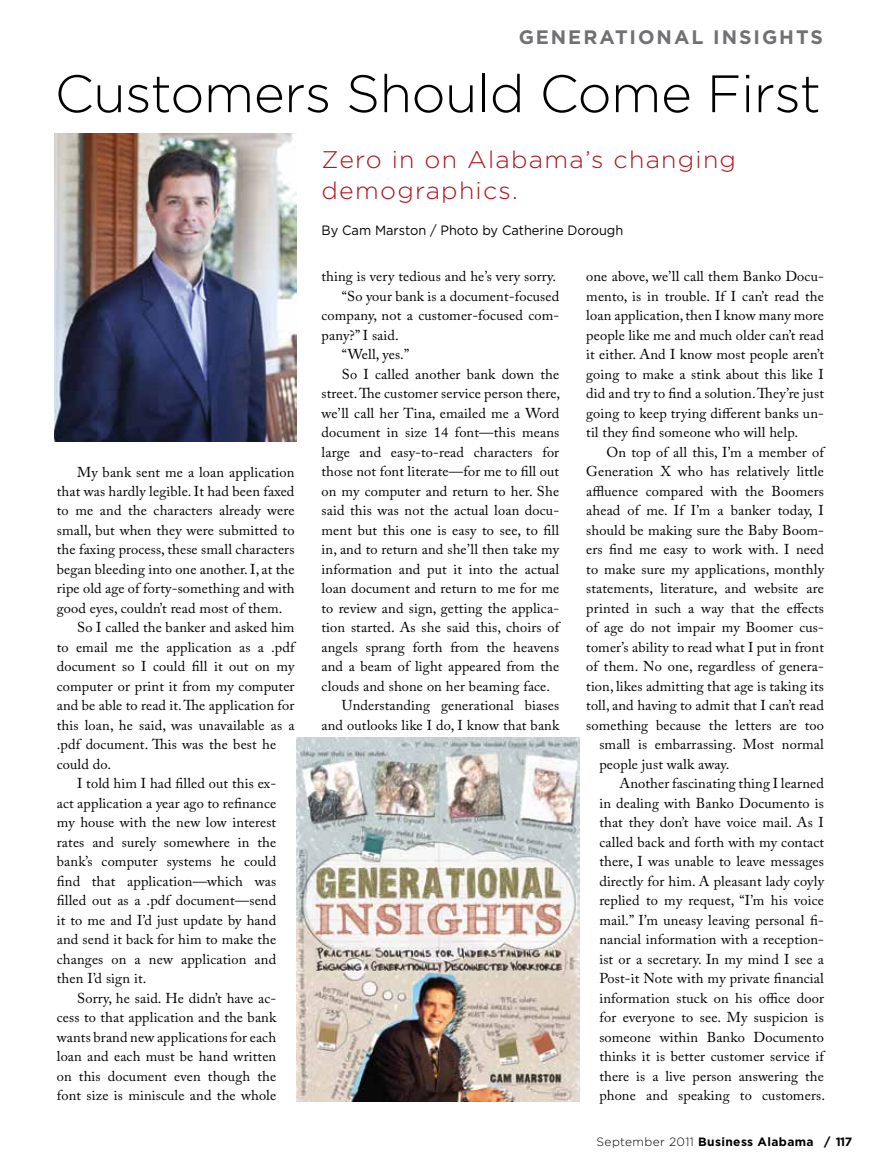
<style>
.page{position:relative;width:878px;height:1168px;background:#fff}
.page>*{position:absolute;margin:0;border:0;box-sizing:border-box;transform-origin:0 0}
.t1{font:300 52.5px "Gotham";letter-spacing:-.01em;color:#000}
.t2{font:300 24px/31.5px "Gotham";letter-spacing:.05em;color:#b5121b;scale:1.04 1}
.t3{font:700 19.5px "Gotham";letter-spacing:.1em;color:#717073}
.t4{font:14.25px/19.5px "Adobe Caslon Pro";letter-spacing:.01em;color:#000;text-align:justify}
.t5{font:13.5px "Gotham";color:#000;scale:.95 1}
.t6{font:700 12px "Gotham";letter-spacing:.03em;color:#000}
.s1{font-weight:300}
</style>
<div class="page">
<img style="left:55px;top:134px;width:241px;height:308px">
<img style="left:296px;top:737px;width:283px;height:364px">
<h3 class="t3" style="left:518px;top:25px;width:66px">GENERA</h3>
<h3 class="t3" style="left:615px;top:25px;width:207px">TIONAL I NSIGHTS</h3>
<h1 class="t1" style="left:55px;top:60px;width:767px">Customers Should Come First</h1>
<h2 class="t2" style="left:321px;top:143px;width:400px">Zero in on Alabama’s changing demographics.</h2>
<p class="t5" style="left:321px;top:222px;width:319px">By Cam Marston / Photo by Catherine Dorough</p>
<p class="t4" style="left:77px;top:462px;width:219px">My bank sent me a loan application</p>
<p class="t4" style="left:57px;top:481px;width:239px">that was hardly legible. It had been faxed</p>
<p class="t4" style="left:57px;top:501px;width:239px">to me and the characters already were</p>
<p class="t4" style="left:57px;top:520px;width:239px">small, but when they were submitted to</p>
<p class="t4" style="left:57px;top:540px;width:239px">the faxing process, these small characters</p>
<p class="t4" style="left:57px;top:559px;width:239px">began bleeding into one another. I, at the</p>
<p class="t4" style="left:57px;top:579px;width:239px">ripe old age of forty-something and with</p>
<p class="t4" style="left:57px;top:598px;width:227px">good eyes, couldn’t read most of them.</p>
<p class="t4" style="left:77px;top:618px;width:219px">So I called the banker and asked him</p>
<p class="t4" style="left:57px;top:637px;width:239px">to email me the application as a .pdf</p>
<p class="t4" style="left:57px;top:657px;width:239px">document so I could fill it out on my</p>
<p class="t4" style="left:57px;top:676px;width:239px">computer or print it from my computer</p>
<p class="t4" style="left:57px;top:696px;width:239px">and be able to read it. The application for</p>
<p class="t4" style="left:57px;top:715px;width:239px">this loan, he said, was unavailable as a</p>
<p class="t4" style="left:57px;top:735px;width:221px">.pdf document. This was the best he</p>
<p class="t4" style="left:57px;top:754px;width:56px">could do.</p>
<p class="t4" style="left:77px;top:774px;width:201px">I told him I had filled out this ex-</p>
<p class="t4" style="left:57px;top:793px;width:221px">act application a year ago to refinance</p>
<p class="t4" style="left:57px;top:813px;width:221px">my house with the new low interest</p>
<p class="t4" style="left:57px;top:832px;width:221px">rates and surely somewhere in the</p>
<p class="t4" style="left:57px;top:852px;width:221px">bank’s computer systems he could</p>
<p class="t4" style="left:57px;top:871px;width:221px">find that application—which was</p>
<p class="t4" style="left:57px;top:891px;width:221px">filled out as a .pdf document—send</p>
<p class="t4" style="left:57px;top:910px;width:221px">it to me and I’d just update by hand</p>
<p class="t4" style="left:57px;top:930px;width:221px">and send it back for him to make the</p>
<p class="t4" style="left:57px;top:949px;width:221px">changes on a new application and</p>
<p class="t4" style="left:57px;top:969px;width:91px">then I’d sign it.</p>
<p class="t4" style="left:77px;top:988px;width:201px">Sorry, he said. He didn’t have ac-</p>
<p class="t4" style="left:57px;top:1008px;width:221px">cess to that application and the bank</p>
<p class="t4" style="left:57px;top:1027px;width:221px">wants brand new applications for each</p>
<p class="t4" style="left:57px;top:1047px;width:221px">loan and each must be hand written</p>
<p class="t4" style="left:57px;top:1066px;width:221px">on this document even though the</p>
<p class="t4" style="left:57px;top:1086px;width:221px">font size is miniscule and the whole</p>
<p class="t4" style="left:321px;top:267px;width:236px">thing is very tedious and he’s very sorry.</p>
<p class="t4" style="left:342px;top:286px;width:219px">“So your bank is a document-focused</p>
<p class="t4" style="left:321px;top:306px;width:239px">company, not a customer-focused com-</p>
<p class="t4" style="left:321px;top:325px;width:79px">pany?” I said.</p>
<p class="t4" style="left:342px;top:345px;width:69px">“Well, yes.”</p>
<p class="t4" style="left:342px;top:364px;width:219px">So I called another bank down the</p>
<p class="t4" style="left:321px;top:384px;width:240px">street. The customer service person there,</p>
<p class="t4" style="left:321px;top:403px;width:239px">we’ll call her Tina, emailed me a Word</p>
<p class="t4" style="left:321px;top:422px;width:239px">document in size 14 font—this means</p>
<p class="t4" style="left:321px;top:442px;width:239px">large and easy-to-read characters for</p>
<p class="t4" style="left:321px;top:461px;width:239px">those not font literate—for me to fill out</p>
<p class="t4" style="left:321px;top:481px;width:239px">on my computer and return to her. She</p>
<p class="t4" style="left:321px;top:500px;width:239px">said this was not the actual loan docu-</p>
<p class="t4" style="left:321px;top:520px;width:239px">ment but this one is easy to see, to fill</p>
<p class="t4" style="left:321px;top:539px;width:239px">in, and to return and she’ll then take my</p>
<p class="t4" style="left:321px;top:559px;width:239px">information and put it into the actual</p>
<p class="t4" style="left:321px;top:578px;width:239px">loan document and return to me for me</p>
<p class="t4" style="left:321px;top:598px;width:239px">to review and sign, getting the applica-</p>
<p class="t4" style="left:321px;top:617px;width:239px">tion started. As she said this, choirs of</p>
<p class="t4" style="left:321px;top:637px;width:239px">angels sprang forth from the heavens</p>
<p class="t4" style="left:321px;top:656px;width:239px">and a beam of light appeared from the</p>
<p class="t4" style="left:321px;top:676px;width:230px">clouds and shone on her beaming face.</p>
<p class="t4" style="left:342px;top:695px;width:219px">Understanding generational biases</p>
<p class="t4" style="left:321px;top:715px;width:239px">and outlooks like I do, I know that bank</p>
<p class="t4" style="left:586px;top:266px;width:239px">one above, we’ll call them Banko Docu&shy;mento, is in trouble. If I can’t read the loan application, then I know many more people like me and much older can’t read it either. And I know most people aren’t going to make a stink about this like I did and try to find a solution. They’re just going to keep trying different banks un&shy;til they find someone who will help.</p>
<p class="t4" style="left:606px;top:442px;width:219px">On top of all this, I’m a member of</p>
<p class="t4" style="left:586px;top:461px;width:239px">Generation X who has relatively little</p>
<p class="t4" style="left:586px;top:481px;width:239px">affluence compared with the Boomers</p>
<p class="t4" style="left:586px;top:500px;width:239px">ahead of me. If I’m a banker today, I</p>
<p class="t4" style="left:586px;top:520px;width:239px">should be making sure the Baby Boom-</p>
<p class="t4" style="left:586px;top:539px;width:239px">ers find me easy to work with. I need</p>
<p class="t4" style="left:586px;top:559px;width:239px">to make sure my applications, monthly</p>
<p class="t4" style="left:586px;top:578px;width:239px">statements, literature, and website are</p>
<p class="t4" style="left:586px;top:598px;width:239px">printed in such a way that the effects</p>
<p class="t4" style="left:586px;top:617px;width:239px">of age do not impair my Boomer cus-</p>
<p class="t4" style="left:586px;top:637px;width:239px">tomer’s ability to read what I put in front</p>
<p class="t4" style="left:586px;top:656px;width:239px">of them. No one, regardless of genera-</p>
<p class="t4" style="left:586px;top:676px;width:239px">tion, likes admitting that age is taking its</p>
<p class="t4" style="left:586px;top:695px;width:239px">toll, and having to admit that I can’t read</p>
<p class="t4" style="left:586px;top:715px;width:239px">something because the letters are too</p>
<p class="t4" style="left:599px;top:734px;width:226px">small is embarrassing. Most normal</p>
<p class="t4" style="left:599px;top:754px;width:132px">people just walk away.</p>
<p class="t4" style="left:619px;top:773px;width:206px">Another fascinating thing I learned</p>
<p class="t4" style="left:599px;top:793px;width:226px">in dealing with Banko Documento is</p>
<p class="t4" style="left:599px;top:812px;width:226px">that they don’t have voice mail. As I</p>
<p class="t4" style="left:599px;top:832px;width:226px">called back and forth with my contact</p>
<p class="t4" style="left:599px;top:851px;width:226px">there, I was unable to leave messages</p>
<p class="t4" style="left:599px;top:871px;width:226px">directly for him. A pleasant lady coyly</p>
<p class="t4" style="left:599px;top:890px;width:226px">replied to my request, “I’m his voice</p>
<p class="t4" style="left:599px;top:910px;width:226px">mail.” I’m uneasy leaving personal fi-</p>
<p class="t4" style="left:599px;top:929px;width:226px">nancial information with a reception-</p>
<p class="t4" style="left:599px;top:949px;width:226px">ist or a secretary. In my mind I see a</p>
<p class="t4" style="left:599px;top:968px;width:226px">Post-it Note with my private financial</p>
<p class="t4" style="left:599px;top:988px;width:226px">information stuck on his office door</p>
<p class="t4" style="left:599px;top:1007px;width:226px">for everyone to see. My suspicion is</p>
<p class="t4" style="left:599px;top:1027px;width:226px">someone within Banko Documento</p>
<p class="t4" style="left:599px;top:1046px;width:226px">thinks it is better customer service if</p>
<p class="t4" style="left:599px;top:1066px;width:226px">there is a live person answering the</p>
<p class="t4" style="left:599px;top:1085px;width:227px">phone and speaking to customers.</p>
<p class="t6" style="left:596px;top:1134px;width:257px"><span class="s1">September 2011</span> BUSINESS ALABAMA / 117</p>
</div>
